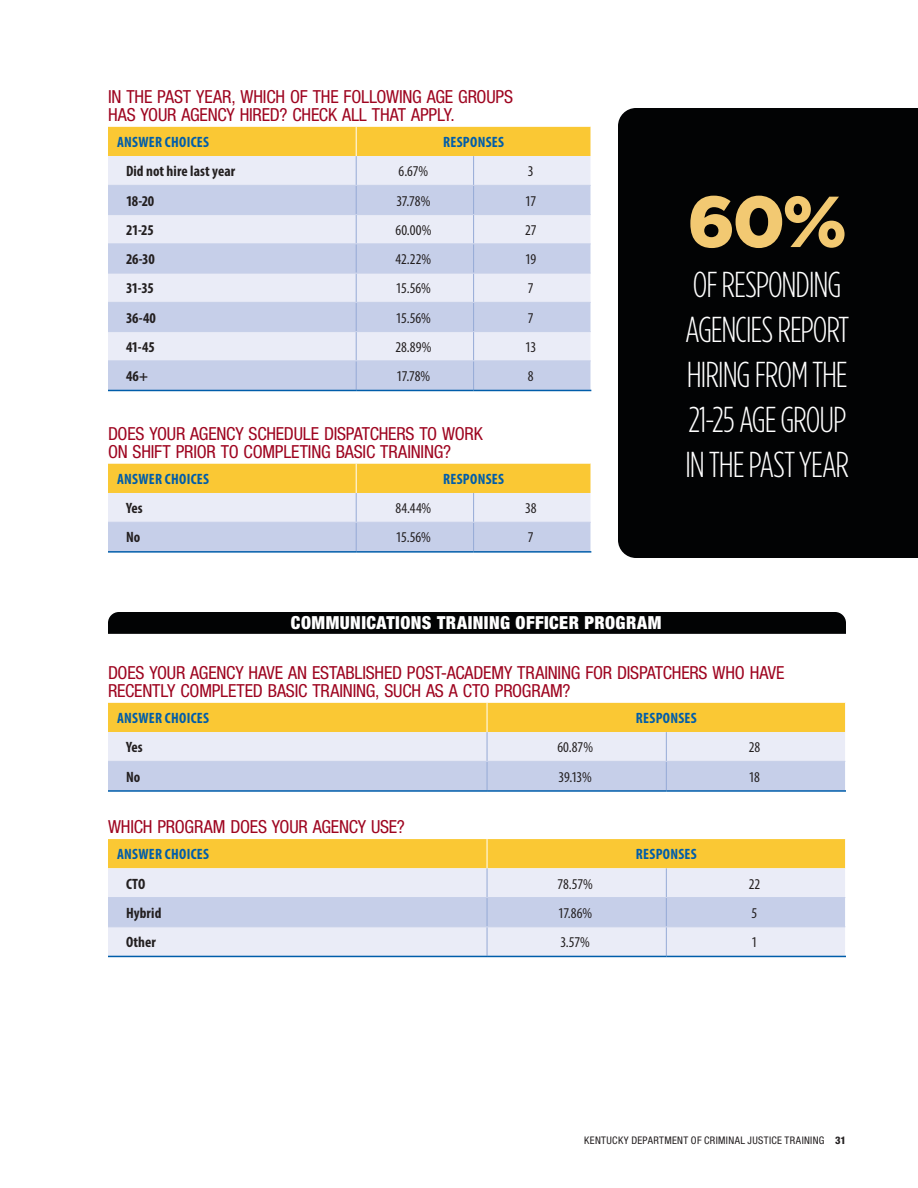
<style>
.page{position:relative;width:918px;height:1188px;background:#fff}
.page>*{position:absolute;margin:0;border:0;box-sizing:border-box;transform-origin:0 0}
.head_-_hel_bd_cond{font:900 72px "Gotham";color:#f2c972}
.body_-_no_indent{font:300 36px/45px "Gotham Condensed";letter-spacing:-.03em;color:#fff}
.pull_quote_-_hel_con{font:condensed 18px/18px "Helvetica Neue LT Std";letter-spacing:-.01em;color:#9e0520}
.Appendix_-_Section_H{font:900 condensed 18px "Helvetica Neue LT Std";letter-spacing:.025em;color:#fff}
.table_text_cell{font:condensed 15px "Myriad Pro";letter-spacing:-.01em;color:#231f20}
.table_text_head_blue{font:700 condensed 15px "Myriad Pro";letter-spacing:.02em;color:#005daa}
.table_text_descripti{font:700 condensed 15px "Myriad Pro";letter-spacing:.005em;color:#231f20}
.t1{font:condensed 10.5px "Helvetica Neue LT Std";letter-spacing:.03em;color:#231f20}
.s1{font-weight:800}
</style>
<div class="page">
<div style="left:618px;top:108px;width:300px;height:450px;background:#020304"></div>
<svg style="left:108px;top:127px;width:484px;height:265px"></svg>
<hr style="left:108px;top:185px;width:248px;height:1px;background:#c6cfe9">
<hr style="left:356px;top:185px;width:118px;height:1px;background:#c6cfe9">
<hr style="left:474px;top:185px;width:117px;height:1px;background:#c6cfe9">
<hr style="left:108px;top:214px;width:248px;height:1px;background:#c6cfe9">
<hr style="left:356px;top:214px;width:118px;height:1px;background:#c6cfe9">
<hr style="left:474px;top:214px;width:117px;height:1px;background:#c6cfe9">
<hr style="left:108px;top:243px;width:248px;height:1px;background:#c6cfe9">
<hr style="left:356px;top:243px;width:118px;height:1px;background:#c6cfe9">
<hr style="left:474px;top:243px;width:117px;height:1px;background:#c6cfe9">
<hr style="left:108px;top:273px;width:248px;height:1px;background:#c6cfe9">
<hr style="left:356px;top:273px;width:118px;height:1px;background:#c6cfe9">
<hr style="left:474px;top:273px;width:117px;height:1px;background:#c6cfe9">
<hr style="left:108px;top:302px;width:248px;height:1px;background:#c6cfe9">
<hr style="left:356px;top:302px;width:118px;height:1px;background:#c6cfe9">
<hr style="left:474px;top:302px;width:117px;height:1px;background:#c6cfe9">
<hr style="left:108px;top:331px;width:248px;height:1px;background:#c6cfe9">
<hr style="left:356px;top:331px;width:118px;height:1px;background:#c6cfe9">
<hr style="left:474px;top:331px;width:117px;height:1px;background:#c6cfe9">
<hr style="left:108px;top:360px;width:248px;height:1px;background:#c6cfe9">
<hr style="left:356px;top:360px;width:118px;height:1px;background:#c6cfe9">
<hr style="left:474px;top:360px;width:117px;height:1px;background:#c6cfe9">
<hr style="left:108px;top:390px;width:248px;height:1px;background:#005daa">
<hr style="left:356px;top:390px;width:118px;height:1px;background:#005daa">
<hr style="left:474px;top:390px;width:117px;height:1px;background:#005daa">
<svg style="left:108px;top:464px;width:484px;height:89px"></svg>
<hr style="left:108px;top:522px;width:248px;height:1px;background:#c6cfe9">
<hr style="left:356px;top:522px;width:118px;height:1px;background:#c6cfe9">
<hr style="left:474px;top:522px;width:117px;height:1px;background:#c6cfe9">
<hr style="left:108px;top:551px;width:248px;height:2px;background:#005daa">
<hr style="left:356px;top:551px;width:118px;height:2px;background:#005daa">
<hr style="left:474px;top:551px;width:117px;height:2px;background:#005daa">
<div style="left:108px;top:612px;width:738px;height:22px;background:#020304"></div>
<svg style="left:108px;top:703px;width:738px;height:87px"></svg>
<hr style="left:108px;top:761px;width:379px;height:1px;background:#c6cfe9">
<hr style="left:487px;top:761px;width:179px;height:1px;background:#c6cfe9">
<hr style="left:666px;top:761px;width:179px;height:1px;background:#c6cfe9">
<hr style="left:108px;top:790px;width:379px;height:2px;background:#005daa">
<hr style="left:487px;top:790px;width:179px;height:2px;background:#005daa">
<hr style="left:666px;top:790px;width:180px;height:2px;background:#005daa">
<svg style="left:108px;top:839px;width:738px;height:119px"></svg>
<hr style="left:108px;top:897px;width:379px;height:1px;background:#c6cfe9">
<hr style="left:487px;top:897px;width:179px;height:1px;background:#c6cfe9">
<hr style="left:666px;top:897px;width:179px;height:1px;background:#c6cfe9">
<hr style="left:108px;top:926px;width:379px;height:1px;background:#c6cfe9">
<hr style="left:487px;top:926px;width:179px;height:1px;background:#c6cfe9">
<hr style="left:666px;top:926px;width:179px;height:1px;background:#c6cfe9">
<hr style="left:108px;top:956px;width:379px;height:1px;background:#005daa">
<hr style="left:487px;top:956px;width:179px;height:1px;background:#005daa">
<hr style="left:666px;top:956px;width:180px;height:1px;background:#005daa">
<p class="pull_quote_-_hel_con" style="left:108px;top:87px;width:407px">IN THE PAST YEAR, WHICH OF THE FOLLOWING AGE GROUPS<br>HAS YOUR AGENCY HIRED? CHECK ALL THAT APPLY.</p>
<p class="table_text_head_blue" style="left:117px;top:133px;width:93px">ANSWER CHOICES</p>
<p class="table_text_head_blue" style="left:443px;top:133px;width:62px">RESPONSES</p>
<p class="table_text_descripti" style="left:126px;top:162px;width:111px">Did not hire last year</p>
<p class="table_text_cell" style="left:399px;top:162px;width:31px">6.67%</p>
<p class="table_text_cell" style="left:528px;top:162px;width:7px">3</p>
<p class="table_text_descripti" style="left:126px;top:191px;width:30px">18-20</p>
<p class="table_text_cell" style="left:396px;top:192px;width:35px">37.78%</p>
<p class="table_text_cell" style="left:525px;top:192px;width:12px">17</p>
<p class="table_text_descripti" style="left:126px;top:220px;width:30px">21-25</p>
<p class="table_text_cell" style="left:395px;top:221px;width:37px">60.00%</p>
<p class="table_text_cell" style="left:525px;top:221px;width:13px">27</p>
<p class="table_text_descripti" style="left:126px;top:250px;width:30px">26-30</p>
<p class="table_text_cell" style="left:396px;top:250px;width:37px">42.22%</p>
<p class="table_text_cell" style="left:525px;top:250px;width:13px">19</p>
<p class="table_text_descripti" style="left:126px;top:279px;width:29px">31-35</p>
<p class="table_text_cell" style="left:396px;top:279px;width:36px">15.56%</p>
<p class="table_text_cell" style="left:528px;top:279px;width:7px">7</p>
<p class="table_text_descripti" style="left:126px;top:308px;width:32px">36-40</p>
<p class="table_text_cell" style="left:396px;top:309px;width:36px">15.56%</p>
<p class="table_text_cell" style="left:528px;top:309px;width:7px">7</p>
<p class="table_text_descripti" style="left:126px;top:337px;width:30px">41-45</p>
<p class="table_text_cell" style="left:395px;top:338px;width:37px">28.89%</p>
<p class="table_text_cell" style="left:525px;top:338px;width:13px">13</p>
<p class="table_text_descripti" style="left:126px;top:367px;width:23px">46+</p>
<p class="table_text_cell" style="left:397px;top:367px;width:35px">17.78%</p>
<p class="table_text_cell" style="left:528px;top:367px;width:7px">8</p>
<p class="pull_quote_-_hel_con" style="left:108px;top:424px;width:376px">DOES YOUR AGENCY SCHEDULE DISPATCHERS TO WORK<br>ON SHIFT PRIOR TO COMPLETING BASIC TRAINING?</p>
<p class="table_text_head_blue" style="left:117px;top:470px;width:93px">ANSWER CHOICES</p>
<p class="table_text_head_blue" style="left:443px;top:470px;width:62px">RESPONSES</p>
<p class="table_text_descripti" style="left:126px;top:499px;width:18px">Yes</p>
<p class="table_text_cell" style="left:396px;top:499px;width:37px">84.44%</p>
<p class="table_text_cell" style="left:525px;top:499px;width:13px">38</p>
<p class="table_text_descripti" style="left:126px;top:528px;width:16px">No</p>
<p class="table_text_cell" style="left:396px;top:528px;width:36px">15.56%</p>
<p class="table_text_cell" style="left:528px;top:528px;width:7px">7</p>
<p class="head_-_hel_bd_cond" style="left:687px;top:172px;width:161px">60%</p>
<p class="body_-_no_indent" style="left:685px;top:261px;width:166px">OF RESPONDING<br>AGENCIES REPORT</p>
<p class="body_-_no_indent" style="left:687px;top:351px;width:162px">HIRING FROM THE</p>
<p class="body_-_no_indent" style="left:688px;top:396px;width:159px">21-25 AGE GROUP</p>
<p class="body_-_no_indent" style="left:685px;top:441px;width:166px">IN THE PAST YEAR</p>
<p class="Appendix_-_Section_H" style="left:291px;top:612px;width:372px">COMMUNICATIONS TRAINING OFFICER PROGRAM</p>
<p class="pull_quote_-_hel_con" style="left:108px;top:663px;width:678px">DOES YOUR AGENCY HAVE AN ESTABLISHED POST-ACADEMY TRAINING FOR DISPATCHERS WHO HAVE<br>RECENTLY COMPLETED BASIC TRAINING, SUCH AS A CTO PROGRAM?</p>
<p class="table_text_head_blue" style="left:117px;top:709px;width:93px">ANSWER CHOICES</p>
<p class="table_text_head_blue" style="left:636px;top:709px;width:62px">RESPONSES</p>
<p class="table_text_descripti" style="left:126px;top:738px;width:18px">Yes</p>
<p class="table_text_cell" style="left:557px;top:738px;width:37px">60.87%</p>
<p class="table_text_cell" style="left:749px;top:738px;width:13px">28</p>
<p class="table_text_descripti" style="left:126px;top:767px;width:16px">No</p>
<p class="table_text_cell" style="left:559px;top:768px;width:35px">39.13%</p>
<p class="table_text_cell" style="left:749px;top:768px;width:13px">18</p>
<p class="pull_quote_-_hel_con" style="left:108px;top:818px;width:298px">WHICH PROGRAM DOES YOUR AGENCY USE?</p>
<p class="table_text_head_blue" style="left:117px;top:845px;width:93px">ANSWER CHOICES</p>
<p class="table_text_head_blue" style="left:636px;top:845px;width:62px">RESPONSES</p>
<p class="table_text_descripti" style="left:126px;top:874px;width:21px">CTO</p>
<p class="table_text_cell" style="left:557px;top:875px;width:37px">78.57%</p>
<p class="table_text_cell" style="left:749px;top:875px;width:13px">22</p>
<p class="table_text_descripti" style="left:126px;top:903px;width:37px">Hybrid</p>
<p class="table_text_cell" style="left:558px;top:904px;width:36px">17.86%</p>
<p class="table_text_cell" style="left:752px;top:904px;width:7px">5</p>
<p class="table_text_descripti" style="left:126px;top:933px;width:31px">Other</p>
<p class="table_text_cell" style="left:560px;top:933px;width:31px">3.57%</p>
<p class="table_text_cell" style="left:752px;top:933px;width:7px">1</p>
<p class="t1" style="left:584px;top:1134px;width:263px">KENTUCKY DEPARTMENT OF CRIMINAL JUSTICE TRAINING <span class="s1">31</span></p>
</div>
